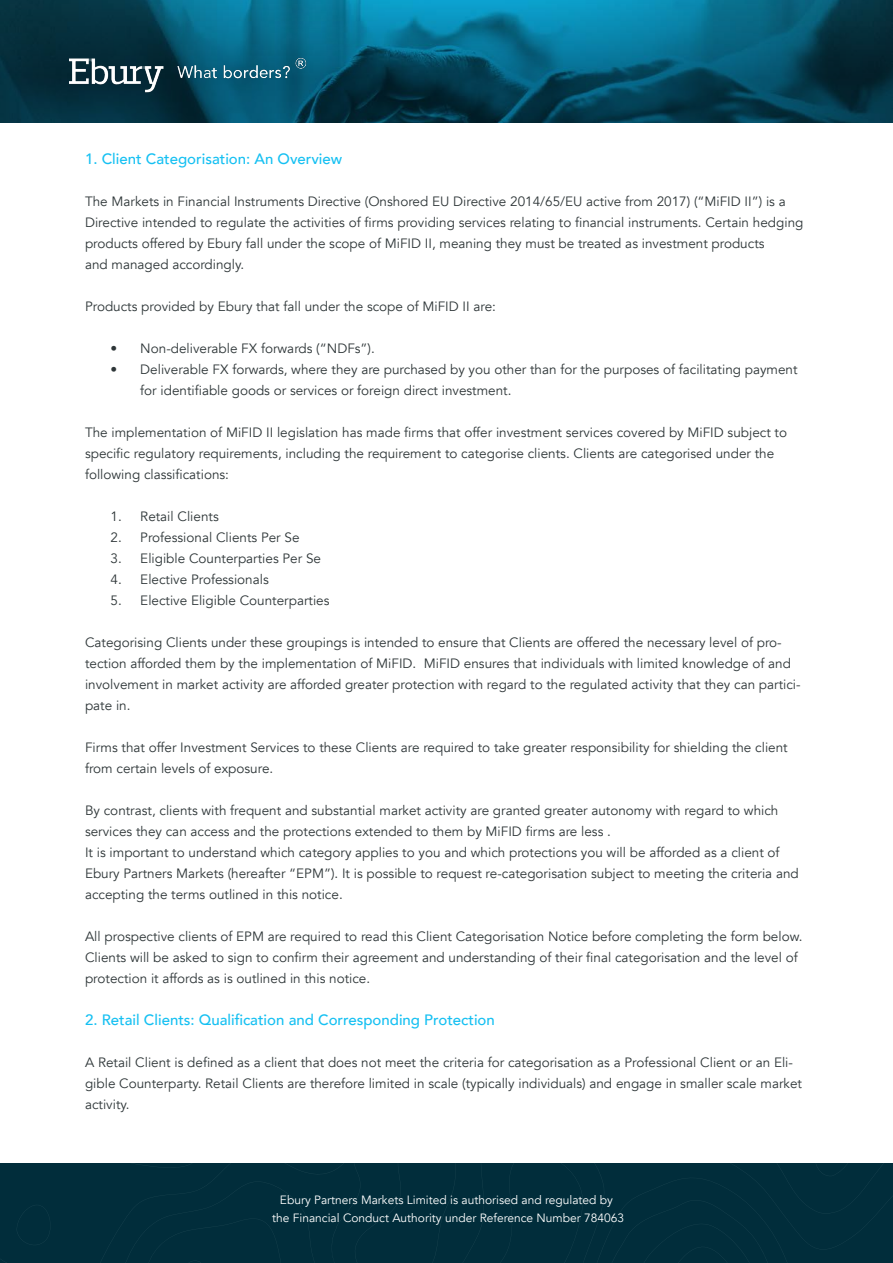
<style>
.page{position:relative;width:893px;height:1263px;background:#fff}
.page>*{position:absolute;margin:0;border:0;box-sizing:border-box;transform-origin:0 0}
.t1{font:500 15px "Avenir";color:#15c0f2}
.t2{font:13.5px/21px "Avenir";color:#2e3638}
.t3{font:12px/18px "Avenir";color:#fff;text-align:center}
</style>
<div class="page">
<div style="left:605px;top:1163px;width:288px;height:100px;background:#012d3b"></div>
<div style="left:0;top:1163px;width:605px;height:100px;background:#012d3b"></div>
<svg style="left:0;top:0;width:893px;height:122px;background:#08526a"></svg>
<p class="t1" style="left:85px;top:146px;width:259px">1. Client Categorisation: An Overview</p>
<p class="t2" style="left:85px;top:191px;width:720px">The Markets in Financial Instruments Directive (Onshored EU Directive 2014/65/EU active from 2017) (“MiFID II”) is a<br>Directive intended to regulate the activities of firms providing services relating to financial instruments. Certain hedging products offered by Ebury fall under the scope of MiFID II, meaning they must be treated as investment products</p>
<p class="t2" style="left:85px;top:254px;width:161px">and managed accordingly.</p>
<p class="t2" style="left:85px;top:296px;width:412px">Products provided by Ebury that fall under the scope of MiFID II are:</p>
<p class="t2" style="left:111px;top:338px;width:266px">• Non-deliverable FX forwards (“NDFs”).</p>
<p class="t2" style="left:140px;top:359px;width:659px;text-indent:-30px">• Deliverable FX forwards, where they are purchased by you other than for the purposes of facilitating payment for identifiable goods or services or foreign direct investment.</p>
<p class="t2" style="left:85px;top:422px;width:703px">The implementation of MiFID II legislation has made firms that offer investment services covered by MiFID subject to specific regulatory requirements, including the requirement to categorise clients. Clients are categorised under the following classifications:</p>
<p class="t2" style="left:111px;top:506px;width:110px">1. Retail Clients</p>
<p class="t2" style="left:111px;top:527px;width:190px">2. Professional Clients Per Se</p>
<p class="t2" style="left:111px;top:548px;width:212px">3. Eligible Counterparties Per Se</p>
<p class="t2" style="left:111px;top:569px;width:160px">4. Elective Professionals</p>
<p class="t2" style="left:111px;top:590px;width:220px">5. Elective Eligible Counterparties</p>
<p class="t2" style="left:85px;top:632px;width:717px">Categorising Clients under these groupings is intended to ensure that Clients are offered the necessary level of pro&shy;tection afforded them by the implementation of MiFID. MiFID ensures that individuals with limited knowledge of and involvement in market activity are afforded greater protection with regard to the regulated activity that they can partici&shy;pate in.</p>
<p class="t2" style="left:85px;top:737px;width:704px">Firms that offer Investment Services to these Clients are required to take greater responsibility for shielding the client from certain levels of exposure.</p>
<p class="t2" style="left:85px;top:800px;width:695px">By contrast, clients with frequent and substantial market activity are granted greater autonomy with regard to which services they can access and the protections extended to them by MiFID firms are less .</p>
<p class="t2" style="left:85px;top:842px;width:715px">It is important to understand which category applies to you and which protections you will be afforded as a client of<br>Ebury Partners Markets (hereafter “EPM”). It is possible to request re-categorisation subject to meeting the criteria and accepting the terms outlined in this notice.</p>
<p class="t2" style="left:85px;top:926px;width:719px">All prospective clients of EPM are required to read this Client Categorisation Notice before completing the form below.<br>Clients will be asked to sign to confirm their agreement and understanding of their final categorisation and the level of protection it affords as is outlined in this notice.</p>
<p class="t1" style="left:85px;top:1007px;width:411px">2. Retail Clients: Qualification and Corresponding Protection</p>
<p class="t2" style="left:85px;top:1052px;width:718px">A Retail Client is defined as a client that does not meet the criteria for categorisation as a Professional Client or an Eli&shy;gible Counterparty. Retail Clients are therefore limited in scale (typically individuals) and engage in smaller scale market activity.</p>
<p class="t3" style="left:272px;top:1191px;width:354px">Ebury Partners Markets Limited is authorised and regulated by the Financial Conduct Authority under Reference Number 784063</p>
</div>
